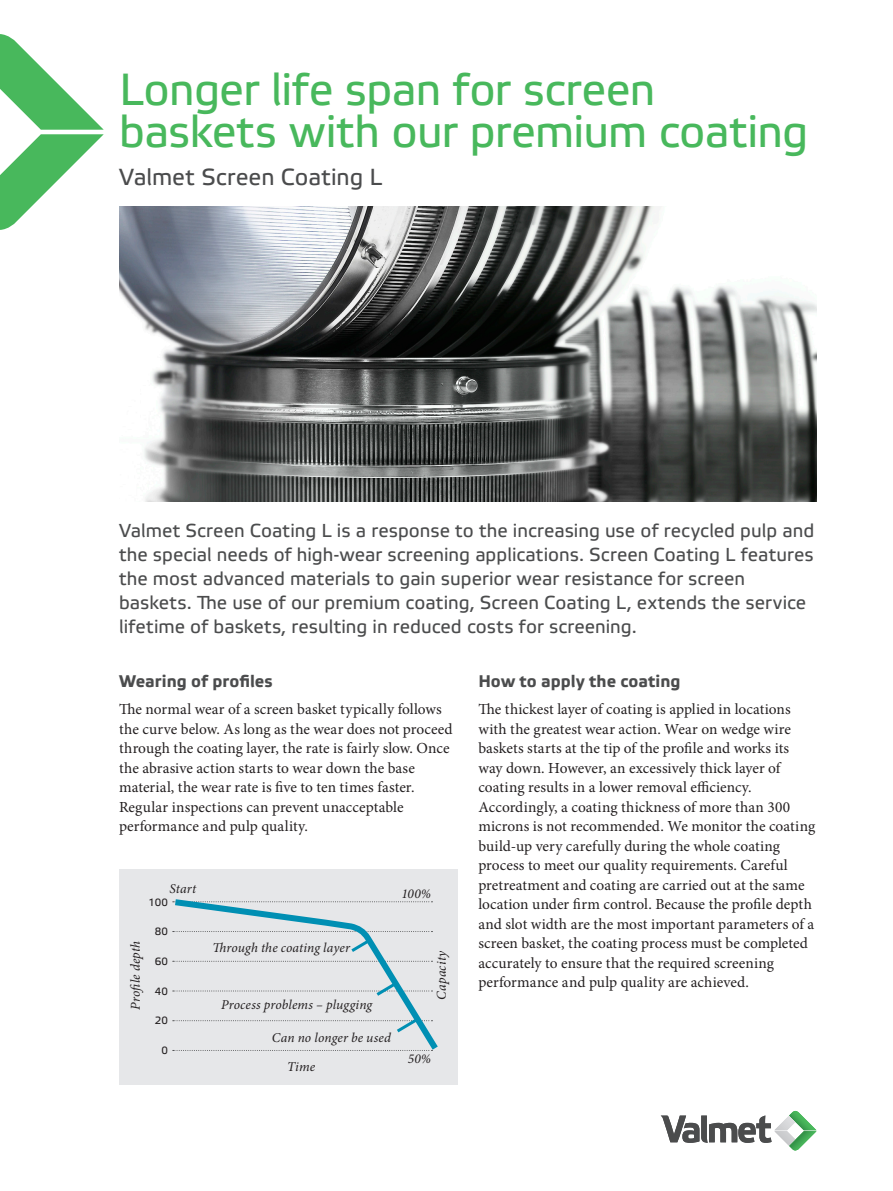
<style>
.page{position:relative;width:893px;height:1191px;background:#fff}
.page>*{position:absolute;margin:0;border:0;box-sizing:border-box;transform-origin:0 0}
.Heading{font:45px/42px "Etelka Text";letter-spacing:-.015em;color:#48b85c}
.Subheading{font:23.25px "Etelka Text";color:#4b4c4d}
.Introduction_Text{font:18.75px/24px "Etelka Text";color:#4b4c4d}
.Paragraph_Heading{font:700 16.8px "Etelka Text";letter-spacing:.005em;color:#4b4c4d}
.Body_Text{font:15.3px/19.5px "Minion Pro";letter-spacing:.005em;color:#231f20}
.Image_Text{font:italic 13.5px "Minion Pro";letter-spacing:.01em;color:#231f20}
.Body_Text-2{font:10.5px "Etelka Text";letter-spacing:.025em;color:#231f20}
</style>
<div class="page">
<svg style="left:0;top:34px;width:104px;height:196px"></svg>
<svg style="left:661px;top:1111px;width:155px;height:40px"></svg>
<img style="left:119px;top:206px;width:697px;height:296px">
<div style="left:119px;top:869px;width:338px;height:215px;background:#e6e7e9"></div>
<svg style="left:172px;top:899px;width:266px;height:152px"></svg>
<svg style="left:173px;top:1016px;width:259px;height:19px"></svg>
<svg style="left:173px;top:979px;width:259px;height:19px"></svg>
<svg style="left:173px;top:931px;width:259px;height:23px"></svg>
<p class="Heading" style="left:119px;top:69px;width:691px">Longer life span for screen baskets with our premium coating</p>
<p class="Subheading" style="left:119px;top:162px;width:265px">Valmet Screen Coating L</p>
<p class="Introduction_Text" style="left:119px;top:518px;width:697px">Valmet Screen Coating L is a response to the increasing use of recycled pulp and the special needs of high-wear screening applications. Screen Coating L features the most advanced materials to gain superior wear resistance for screen baskets. The use of our premium coating, Screen Coating L, extends the service lifetime of baskets, resulting in reduced costs for screening.</p>
<p class="Paragraph_Heading" style="left:478px;top:671px;width:204px">How to apply the coating</p>
<p class="Body_Text" style="left:478px;top:699px;width:314px">The thickest layer of coating is applied in locations</p>
<p class="Body_Text" style="left:478px;top:719px;width:314px">with the greatest wear action. Wear on wedge wire</p>
<p class="Body_Text" style="left:478px;top:738px;width:312px">baskets starts at the tip of the profile and works its</p>
<p class="Body_Text" style="left:478px;top:758px;width:338px">way down. However, an excessively thick layer of coating results in a lower removal efficiency.<br>Accordingly, a coating thickness of more than 300 microns is not recommended. We monitor the coating build-up very carefully during the whole coating process to meet our quality requirements. Careful pretreatment and coating are carried out at the same location under firm control. Because the profile depth and slot width are the most important parameters of a screen basket, the coating process must be completed accurately to ensure that the required screening performance and pulp quality are achieved.</p>
<p class="Paragraph_Heading" style="left:119px;top:671px;width:155px">Wearing of profiles</p>
<p class="Body_Text" style="left:119px;top:699px;width:324px">The normal wear of a screen basket typically follows</p>
<p class="Body_Text" style="left:119px;top:719px;width:335px">the curve below. As long as the wear does not proceed</p>
<p class="Body_Text" style="left:119px;top:738px;width:332px">through the coating layer, the rate is fairly slow. Once</p>
<p class="Body_Text" style="left:119px;top:758px;width:297px">the abrasive action starts to wear down the base material, the wear rate is five to ten times faster.<br>Regular inspections can prevent unacceptable performance and pulp quality.</p>
<p class="Image_Text" style="left:169px;top:879px;width:28px">Start</p>
<p class="Image_Text" style="left:402px;top:884px;width:31px">100%</p>
<p class="Body_Text-2" style="left:149px;top:895px;width:21px">100</p>
<p class="Body_Text-2" style="left:155px;top:925px;width:15px">80</p>
<p class="Body_Text-2" style="left:155px;top:955px;width:15px">60</p>
<p class="Body_Text-2" style="left:155px;top:984px;width:15px">40</p>
<p class="Body_Text-2" style="left:155px;top:1014px;width:15px">20</p>
<p class="Body_Text-2" style="left:162px;top:1044px;width:8px">0</p>
<p class="Image_Text" style="left:126px;top:1009px;width:70px;rotate:-90deg">Profile depth</p>
<p class="Image_Text" style="left:213px;top:939px;width:139px">Through the coating layer</p>
<p class="Image_Text" style="left:432px;top:999px;width:51px;rotate:-90deg">Capacity</p>
<p class="Image_Text" style="left:221px;top:996px;width:153px">Process problems – plugging</p>
<p class="Image_Text" style="left:272px;top:1028px;width:121px">Can no longer be used</p>
<p class="Image_Text" style="left:408px;top:1049px;width:25px">50%</p>
<p class="Image_Text" style="left:287px;top:1057px;width:29px">Time</p>
</div>
